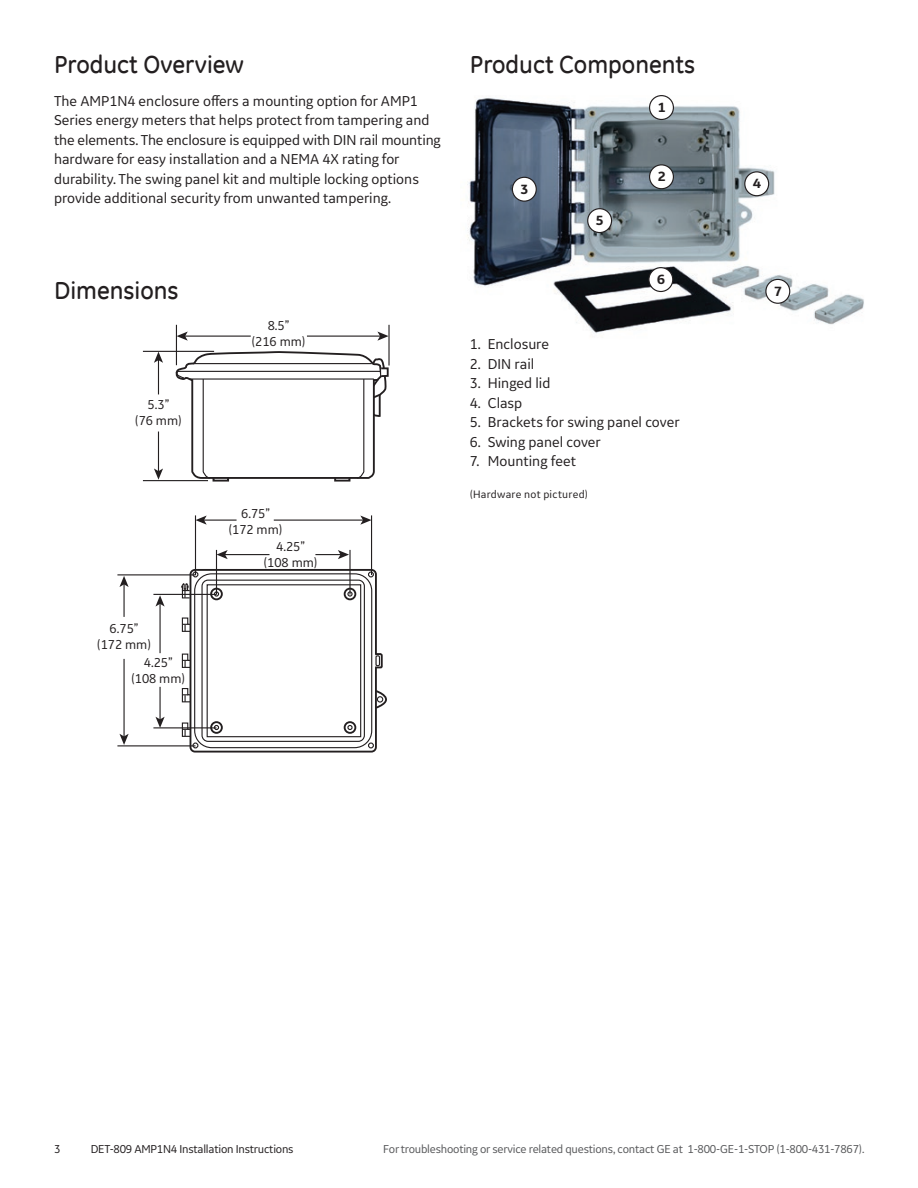
<style>
.page{position:relative;width:918px;height:1188px;background:#fff}
.page>*{position:absolute;margin:0;border:0;box-sizing:border-box;transform-origin:0 0}
.t1{font:500 24.75px "GE Inspira";color:#231f20}
.t2{font:15px/19.5px "GE Inspira Sans";color:#231f20}
.t3{font:700 13.95px "GE Inspira Sans";color:#231f20}
.t4{font:13.5px/16.2px "GE Inspira Sans";color:#231f20;text-align:center}
.t5{font:12px "GE Inspira Sans";letter-spacing:-.02em;color:#57585a}
.t6{font:12px "GE Inspira Sans";letter-spacing:-.02em;color:#231f20}
.t7{font:11.25px "GE Inspira Sans";letter-spacing:.02em;color:#231f20}
</style>
<div class="page">
<div style="left:213px;top:477px;width:16px;height:5px;border:2px solid #231f20"></div>
<div style="left:334px;top:477px;width:16px;height:5px;border:2px solid #231f20"></div>
<div style="left:190px;top:569px;width:187px;height:184px;border:2px solid #231f20;border-radius:5px"></div>
<div style="left:194px;top:573px;width:178px;height:175px;border:1px solid #231f20;border-radius:17px"></div>
<div style="left:201px;top:580px;width:164px;height:162px;border:1px solid #231f20;border-radius:6px"></div>
<svg style="left:374px;top:689px;width:13px;height:21px"></svg>
<div style="left:377px;top:696px;width:6px;height:7px;border:1px solid #231f20;border-radius:50%"></div>
<svg style="left:374px;top:652px;width:9px;height:17px"></svg>
<div style="left:376px;top:655px;width:4px;height:11px;border:1px solid #231f20"></div>
<svg style="left:368px;top:571px;width:6px;height:6px"></svg>
<svg style="left:192px;top:571px;width:6px;height:6px"></svg>
<svg style="left:368px;top:742px;width:6px;height:6px"></svg>
<div style="left:210px;top:588px;width:13px;height:12px;border:2px solid #231f20;border-radius:50%"></div>
<svg style="left:214px;top:591px;width:5px;height:6px"></svg>
<div style="left:344px;top:588px;width:12px;height:12px;border:2px solid #231f20;border-radius:50%"></div>
<svg style="left:347px;top:591px;width:6px;height:6px"></svg>
<div style="left:210px;top:721px;width:13px;height:13px;border:2px solid #231f20;border-radius:50%"></div>
<svg style="left:214px;top:725px;width:5px;height:5px"></svg>
<div style="left:344px;top:721px;width:12px;height:13px;border:2px solid #231f20;border-radius:50%"></div>
<svg style="left:347px;top:725px;width:6px;height:5px"></svg>
<div style="left:207px;top:584px;width:154px;height:153px;border:1px solid #231f20"></div>
<svg style="left:181px;top:722px;width:17px;height:26px"></svg>
<svg style="left:181px;top:687px;width:11px;height:16px"></svg>
<svg style="left:181px;top:653px;width:11px;height:16px"></svg>
<svg style="left:181px;top:617px;width:11px;height:15px"></svg>
<svg style="left:181px;top:583px;width:8px;height:15px"></svg>
<hr style="left:216px;top:550px;width:1px;height:45px;background:#231f20">
<hr style="left:349px;top:550px;width:2px;height:45px;background:#231f20">
<hr style="left:224px;top:554px;width:45px;height:1px;background:#231f20">
<svg style="left:217px;top:550px;width:11px;height:9px"></svg>
<hr style="left:195px;top:515px;width:1px;height:60px;background:#231f20">
<hr style="left:203px;top:520px;width:34px;height:1px;background:#231f20">
<svg style="left:196px;top:516px;width:11px;height:9px"></svg>
<hr style="left:371px;top:515px;width:1px;height:60px;background:#231f20">
<hr style="left:274px;top:520px;width:90px;height:1px;background:#231f20">
<svg style="left:360px;top:516px;width:11px;height:9px"></svg>
<svg style="left:315px;top:550px;width:34px;height:9px"></svg>
<hr style="left:153px;top:727px;width:64px;height:1px;background:#231f20">
<hr style="left:153px;top:594px;width:64px;height:1px;background:#231f20">
<hr style="left:159px;top:687px;width:2px;height:33px;background:#231f20">
<svg style="left:155px;top:717px;width:10px;height:11px"></svg>
<hr style="left:159px;top:603px;width:2px;height:50px;background:#231f20">
<svg style="left:155px;top:595px;width:10px;height:12px"></svg>
<hr style="left:117px;top:574px;width:79px;height:1px;background:#231f20">
<hr style="left:123px;top:584px;width:2px;height:33px;background:#231f20">
<svg style="left:119px;top:576px;width:10px;height:11px"></svg>
<hr style="left:117px;top:745px;width:79px;height:1px;background:#231f20">
<hr style="left:123px;top:659px;width:2px;height:78px;background:#231f20">
<svg style="left:119px;top:734px;width:10px;height:11px"></svg>
<hr style="left:143px;top:351px;width:71px;height:1px;background:#231f20">
<hr style="left:143px;top:480px;width:65px;height:1px;background:#231f20">
<hr style="left:158px;top:432px;width:1px;height:40px;background:#231f20">
<svg style="left:154px;top:468px;width:9px;height:12px"></svg>
<hr style="left:158px;top:360px;width:1px;height:34px;background:#231f20">
<svg style="left:154px;top:352px;width:9px;height:11px"></svg>
<hr style="left:176px;top:325px;width:1px;height:40px;background:#231f20">
<hr style="left:388px;top:325px;width:2px;height:41px;background:#231f20">
<svg style="left:173px;top:331px;width:216px;height:149px"></svg>
<img style="left:467px;top:95px;width:397px;height:239px">
<div style="left:512px;top:177px;width:24px;height:24px;background:#fff;border-radius:50%"></div>
<div style="left:512px;top:177px;width:25px;height:25px;border:1px solid #231f20;border-radius:50%"></div>
<div style="left:766px;top:279px;width:24px;height:24px;background:#fff;border-radius:50%"></div>
<div style="left:765px;top:279px;width:25px;height:25px;border:1px solid #231f20;border-radius:50%"></div>
<div style="left:649px;top:268px;width:24px;height:23px;background:#fff;border-radius:50%"></div>
<div style="left:648px;top:267px;width:25px;height:25px;border:1px solid #231f20;border-radius:50%"></div>
<div style="left:745px;top:172px;width:24px;height:24px;background:#fff;border-radius:50%"></div>
<div style="left:744px;top:171px;width:25px;height:25px;border:1px solid #231f20;border-radius:50%"></div>
<div style="left:650px;top:96px;width:23px;height:23px;background:#fff;border-radius:50%"></div>
<div style="left:649px;top:95px;width:25px;height:25px;border:1px solid #231f20;border-radius:50%"></div>
<div style="left:588px;top:209px;width:24px;height:24px;background:#fff;border-radius:50%"></div>
<div style="left:587px;top:208px;width:25px;height:25px;border:1px solid #231f20;border-radius:50%"></div>
<div style="left:650px;top:165px;width:23px;height:24px;background:#fff;border-radius:50%"></div>
<div style="left:649px;top:164px;width:25px;height:25px;border:1px solid #231f20;border-radius:50%"></div>
<h1 class="t1" style="left:54px;top:49px;width:191px">Product Overview</h1>
<h1 class="t1" style="left:470px;top:49px;width:227px">Product Components</h1>
<p class="t2" style="left:54px;top:90px;width:388px">The AMP1N4 enclosure offers a mounting option for AMP1<br>Series energy meters that helps protect from tampering and the elements. The enclosure is equipped with DIN rail mounting hardware for easy installation and a NEMA 4X rating for durability. The swing panel kit and multiple locking options provide additional security from unwanted tampering.</p>
<p class="t3" style="left:657px;top:99px;width:10px">1</p>
<p class="t3" style="left:657px;top:168px;width:10px">2</p>
<p class="t3" style="left:520px;top:180px;width:10px">3</p>
<h1 class="t1" style="left:54px;top:276px;width:126px">Dimensions</h1>
<p class="t4" style="left:135px;top:396px;width:49px">5.3”<br>(76 mm)</p>
<p class="t4" style="left:97px;top:620px;width:56px">6.75” (172 mm)</p>
<p class="t4" style="left:131px;top:654px;width:56px">4.25” (108 mm)</p>
<p class="t4" style="left:252px;top:317px;width:56px">8.5”<br>(216 mm)</p>
<p class="t4" style="left:228px;top:505px;width:56px">6.75” (172 mm)</p>
<p class="t4" style="left:263px;top:538px;width:56px">4.25” (108 mm)</p>
<p class="t3" style="left:596px;top:212px;width:10px">5</p>
<p class="t3" style="left:657px;top:271px;width:10px">6</p>
<p class="t2" style="left:470px;top:334px;width:81px">1. Enclosure</p>
<p class="t2" style="left:470px;top:353px;width:66px">2. DIN rail</p>
<p class="t2" style="left:470px;top:373px;width:82px">3. Hinged lid</p>
<p class="t2" style="left:470px;top:392px;width:54px">4. Clasp</p>
<p class="t2" style="left:470px;top:412px;width:211px">5. Brackets for swing panel cover</p>
<p class="t2" style="left:470px;top:431px;width:133px">6. Swing panel cover</p>
<p class="t2" style="left:470px;top:451px;width:108px">7. Mounting feet</p>
<p class="t7" style="left:470px;top:487px;width:120px">(Hardware not pictured)</p>
<p class="t3" style="left:753px;top:175px;width:10px">4</p>
<p class="t3" style="left:774px;top:282px;width:10px">7</p>
<p class="t6" style="left:54px;top:1142px;width:8px">3</p>
<p class="t6" style="left:91px;top:1142px;width:204px">DET-809 AMP1N4 Installation Instructions</p>
<p class="t5" style="left:383px;top:1142px;width:483px">For troubleshooting or service related questions, contact GE at 1-800-GE-1-STOP (1-800-431-7867).</p>
</div>
